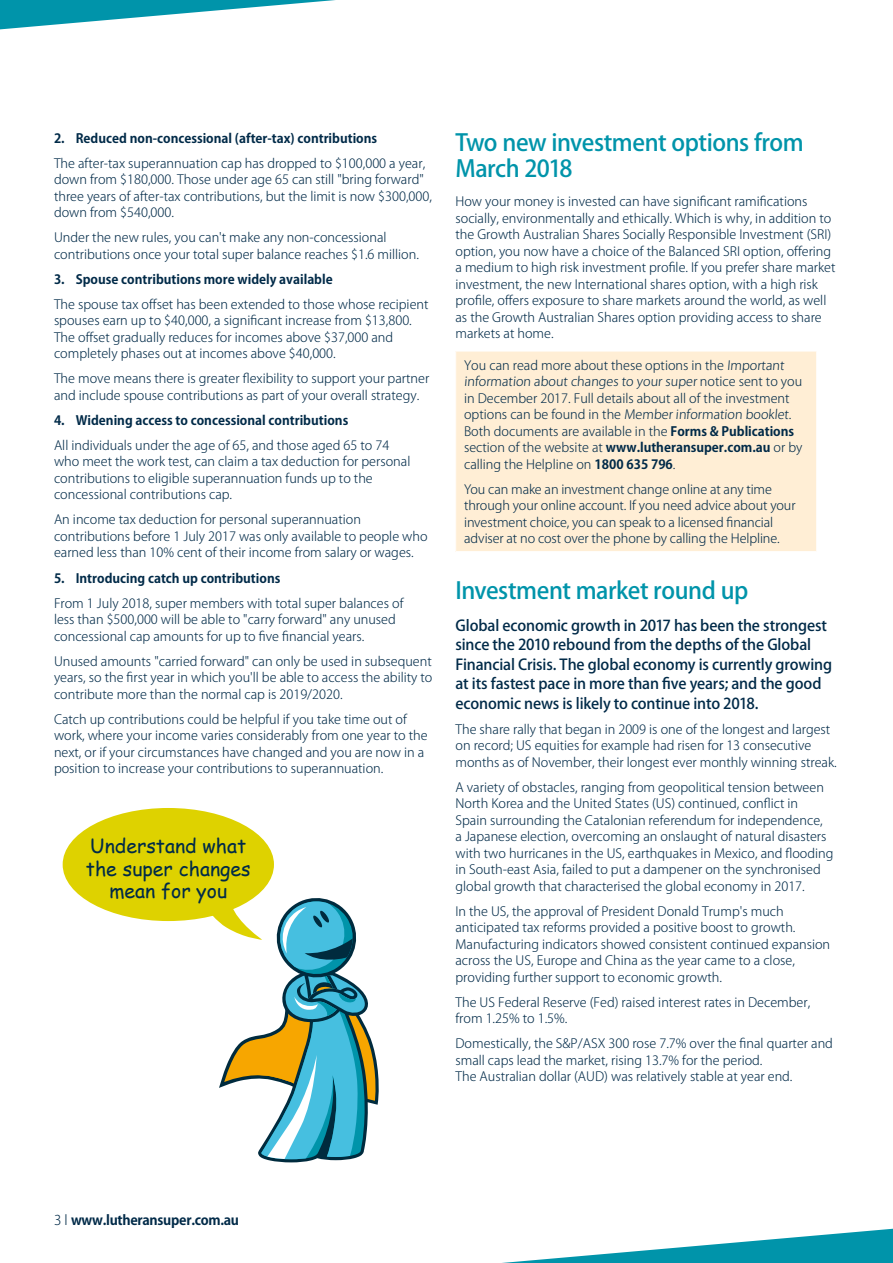
<style>
.page{position:relative;width:893px;height:1263px;background:#fff}
.page>*{position:absolute;margin:0;border:0;box-sizing:border-box;transform-origin:0 0}
.t1{font:500 23.25px/25.5px "Koz Go Std";letter-spacing:-.02em;color:#0094aa}
.t2{font:19.5px/22.5px "Comic Sans MS";color:#002a48;text-align:center}
.t3{font:500 15px/19.5px "Koz Go Std";letter-spacing:-.01em;color:#002a48}
.t4{font:700 13.5px "Koz Go Std";letter-spacing:-.02em;color:#002a48}
.t5{font:300 12.75px/16.5px "Koz Go Std";color:#002a48}
.t6{font:700 12.75px "Koz Go Std";color:#002a48}
.s1{font-weight:700}
.s2{font-weight:300}
</style>
<div class="page">
<div style="left:456px;top:351px;width:361px;height:201px;background:#ffeed5"></div>
<hr style="left:455px;top:351px;width:362px;height:1px;background:#fff">
<hr style="left:816px;top:351px;width:1px;height:200px;background:#fff">
<hr style="left:455px;top:551px;width:362px;height:1px;background:#fff">
<svg style="left:0;top:0;width:335px;height:30px"></svg>
<svg style="left:502px;top:1228px;width:391px;height:35px"></svg>
<div style="left:63px;top:808px;width:211px;height:113px;background:#ded200;border-radius:50%"></div>
<svg style="left:189px;top:871px;width:190px;height:291px"></svg>
<p class="t6" style="left:54px;top:130px;width:325px">2. Reduced non-concessional (after-tax) contributions</p>
<p class="t5" style="left:54px;top:155px;width:380px">The after-tax superannuation cap has dropped to $100,000 a year, down from $180,000. Those under age 65 can still "bring forward" three years of after-tax contributions, but the limit is now $300,000, down from $540,000.</p>
<p class="t5" style="left:54px;top:230px;width:366px">Under the new rules, you can't make any non-concessional contributions once your total super balance reaches $1.6 million.</p>
<p class="t6" style="left:54px;top:271px;width:280px">3. Spouse contributions more widely available</p>
<p class="t5" style="left:54px;top:296px;width:376px">The spouse tax offset has been extended to those whose recipient spouses earn up to $40,000, a significant increase from $13,800.<br>The offset gradually reduces for incomes above $37,000 and completely phases out at incomes above $40,000.</p>
<p class="t5" style="left:54px;top:371px;width:377px">The move means there is greater flexibility to support your partner and include spouse contributions as part of your overall strategy.</p>
<p class="t6" style="left:54px;top:412px;width:296px">4. Widening access to concessional contributions</p>
<p class="t5" style="left:54px;top:437px;width:358px">All individuals under the age of 65, and those aged 65 to 74 who meet the work test, can claim a tax deduction for personal contributions to eligible superannuation funds up to the concessional contributions cap.</p>
<p class="t5" style="left:54px;top:512px;width:375px">An income tax deduction for personal superannuation contributions before 1 July 2017 was only available to people who earned less than 10% cent of their income from salary or wages.</p>
<p class="t6" style="left:54px;top:570px;width:228px">5. Introducing catch up contributions</p>
<p class="t5" style="left:54px;top:595px;width:351px">From 1 July 2018, super members with total super balances of less than $500,000 will be able to "carry forward" any unused concessional cap amounts for up to five financial years.</p>
<p class="t5" style="left:54px;top:653px;width:380px;text-align:justify">Unused amounts "carried forward" can only be used in subsequent years, so the first year in which you'll be able to access the ability to contribute more than the normal cap is 2019/2020.</p>
<p class="t5" style="left:54px;top:711px;width:375px">Catch up contributions could be helpful if you take time out of work, where your income varies considerably from one year to the next, or if your circumstances have changed and you are now in a position to increase your contributions to superannuation.</p>
<h2 class="t2" style="left:86px;top:834px;width:166px">Understand what the super changes mean for you</h2>
<h1 class="t1" style="left:455px;top:131px;width:350px">Two new investment options from<br>March 2018</h1>
<p class="t5" style="left:455px;top:193px;width:381px">How your money is invested can have significant ramifications socially, environmentally and ethically. Which is why, in addition to the Growth Australian Shares Socially Responsible Investment (SRI) option, you now have a choice of the Balanced SRI option, offering a medium to high risk investment profile. If you prefer share market investment, the new International shares option, with a high risk profile, offers exposure to share markets around the world, as well as the Growth Australian Shares option providing access to share markets at home.</p>
<p class="t5" style="left:464px;top:357px;width:340px">You can read more about these options in the Important information about changes to your super notice sent to you in December 2017. Full details about all of the investment options can be found in the Member information booklet.<br>Both documents are available in the <span class="s1">Forms &amp; Publications </span>section of the website at <span class="s1">www.lutheransuper.com.au</span> or by calling the Helpline on <span class="s1">1800 635 796</span>.</p>
<p class="t5" style="left:464px;top:481px;width:333px">You can make an investment change online at any time through your online account. If you need advice about your investment choice, you can speak to a licensed financial adviser at no cost over the phone by calling the Helpline.</p>
<h1 class="t1" style="left:455px;top:578px;width:294px">Investment market round up</h1>
<p class="t3" style="left:455px;top:616px;width:378px">Global economic growth in 2017 has been the strongest since the 2010 rebound from the depths of the Global Financial Crisis. The global economy is currently growing at its fastest pace in more than five years; and the good economic news is likely to continue into 2018.</p>
<p class="t5" style="left:455px;top:721px;width:383px">The share rally that began in 2009 is one of the longest and largest on record; US equities for example had risen for 13 consecutive months as of November, their longest ever monthly winning streak.</p>
<p class="t5" style="left:455px;top:779px;width:379px">A variety of obstacles, ranging from geopolitical tension between North Korea and the United States (US) continued, conflict in<br>Spain surrounding the Catalonian referendum for independence,<br>a Japanese election, overcoming an onslaught of natural disasters with two hurricanes in the US, earthquakes in Mexico, and flooding in South-east Asia, failed to put a dampener on the synchronised global growth that characterised the global economy in 2017.</p>
<p class="t5" style="left:455px;top:903px;width:376px">In the US, the approval of President Donald Trump's much anticipated tax reforms provided a positive boost to growth.<br>Manufacturing indicators showed consistent continued expansion across the US, Europe and China as the year came to a close, providing further support to economic growth.</p>
<p class="t5" style="left:455px;top:994px;width:356px">The US Federal Reserve (Fed) raised interest rates in December, from 1.25% to 1.5%.</p>
<p class="t5" style="left:455px;top:1036px;width:379px">Domestically, the S&amp;P/ASX 300 rose 7.7% over the final quarter and small caps lead the market, rising 13.7% for the period.<br>The Australian dollar (AUD) was relatively stable at year end.</p>
<p class="t4" style="left:54px;top:1212px;width:187px"><span class="s2">3 l</span> www.lutheransuper.com.au</p>
</div>
